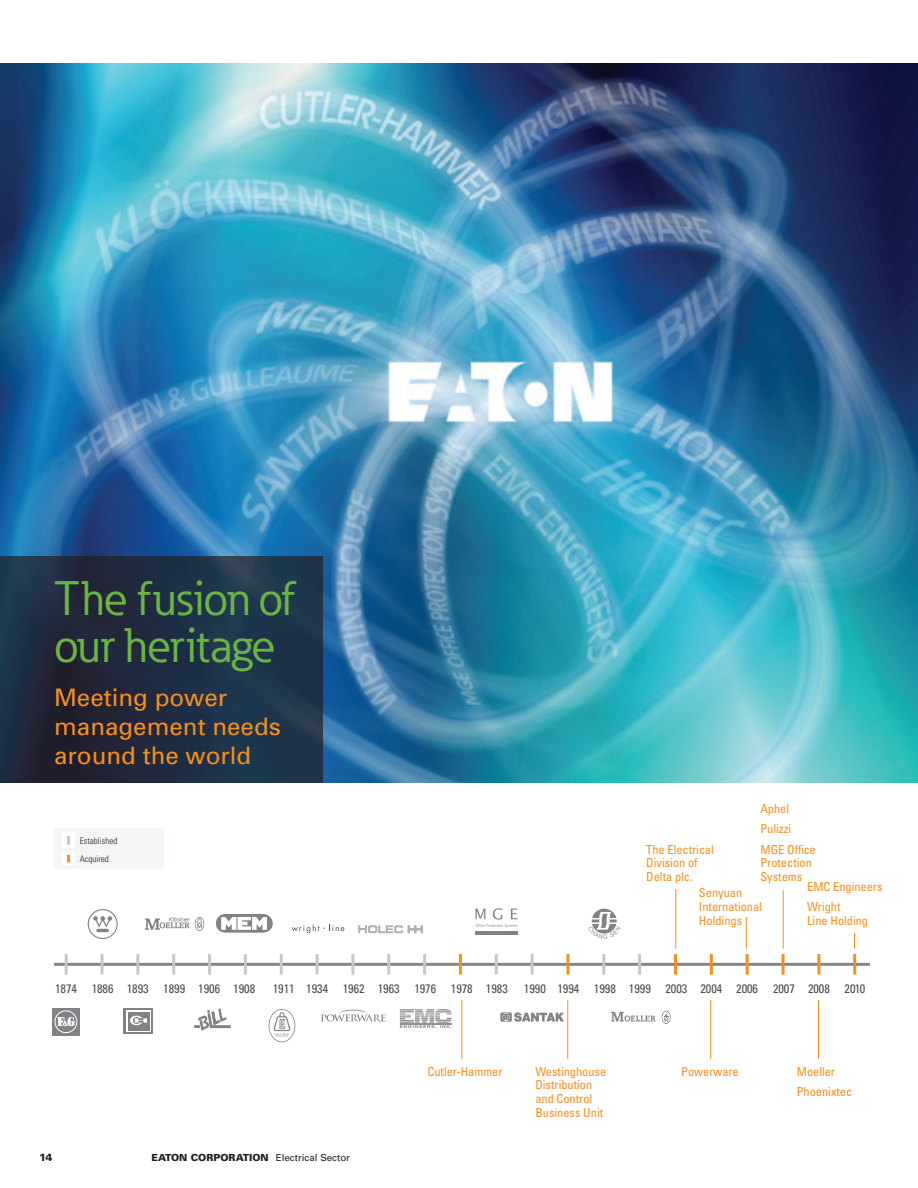
<style>
.page{position:relative;width:918px;height:1188px;background:#fff}
.page>*{position:absolute;margin:0;border:0;box-sizing:border-box;transform-origin:0 0}
.t1{font:47.85px/46.7px "Eaton";letter-spacing:-.01em;color:#6bb444}
.t2{font:24.15px/29px "Univers";color:#f68f1e}
.t3{font:condensed 12.3px/13.6px "Univers";color:#f68f1e}
.t4{font:condensed 12.3px "Univers";color:#4b4c4d}
.t5{font:900 10.5px "Univers";color:#231f20}
.t6{font:900 9.75px "Univers";color:#231f20}
.t7{font:300 condensed 9px/18px "Univers";color:#231f20}
.s1{font-weight:400}
</style>
<div class="page">
<hr style="left:54px;top:963px;width:816px;height:3px;background:#848689">
<svg style="left:88px;top:909px;width:30px;height:30px"></svg>
<div style="left:216px;top:914px;width:57px;height:19px;background:#808285;border-radius:10px"></div>
<svg style="left:221px;top:917px;width:46px;height:13px"></svg>
<svg style="left:321px;top:1010px;width:66px;height:12px"></svg>
<hr style="left:475px;top:931px;width:43px;height:4px;background:#808285">
<svg style="left:475px;top:908px;width:43px;height:20px"></svg>
<div style="left:124px;top:1008px;width:29px;height:26px;background:#808285"></div>
<svg style="left:126px;top:1010px;width:25px;height:22px"></svg>
<div style="left:128px;top:1012px;width:21px;height:18px;background:#808285"></div>
<svg style="left:130px;top:1016px;width:17px;height:9px"></svg>
<svg style="left:194px;top:1008px;width:37px;height:23px"></svg>
<svg style="left:358px;top:925px;width:65px;height:8px"></svg>
<svg style="left:500px;top:1012px;width:64px;height:10px"></svg>
<hr style="left:461px;top:1000px;width:1px;height:59px;background:#f68f1e">
<hr style="left:567px;top:1000px;width:1px;height:59px;background:#f68f1e">
<hr style="left:710px;top:1000px;width:1px;height:59px;background:#f68f1e">
<hr style="left:818px;top:1000px;width:1px;height:59px;background:#f68f1e">
<hr style="left:675px;top:889px;width:1px;height:60px;background:#f68f1e">
<hr style="left:783px;top:890px;width:1px;height:59px;background:#f68f1e">
<svg style="left:854px;top:933px;width:1px;height:16px"></svg>
<hr style="left:746px;top:917px;width:1px;height:32px;background:#f68f1e">
<hr style="left:65px;top:954px;width:3px;height:21px;background:#c6c7c9">
<hr style="left:101px;top:954px;width:3px;height:21px;background:#c6c7c9">
<hr style="left:136px;top:954px;width:3px;height:21px;background:#c6c7c9">
<hr style="left:172px;top:954px;width:3px;height:21px;background:#c6c7c9">
<hr style="left:208px;top:954px;width:3px;height:21px;background:#c6c7c9">
<hr style="left:244px;top:954px;width:3px;height:21px;background:#c6c7c9">
<hr style="left:280px;top:954px;width:3px;height:21px;background:#c6c7c9">
<hr style="left:351px;top:954px;width:3px;height:21px;background:#c6c7c9">
<hr style="left:316px;top:954px;width:3px;height:21px;background:#c6c7c9">
<hr style="left:459px;top:954px;width:3px;height:21px;background:#f68f1e">
<hr style="left:423px;top:954px;width:3px;height:21px;background:#c6c7c9">
<hr style="left:387px;top:954px;width:3px;height:21px;background:#c6c7c9">
<hr style="left:495px;top:954px;width:3px;height:21px;background:#c6c7c9">
<hr style="left:531px;top:954px;width:3px;height:21px;background:#c6c7c9">
<hr style="left:566px;top:954px;width:3px;height:21px;background:#f68f1e">
<hr style="left:602px;top:954px;width:3px;height:21px;background:#c6c7c9">
<hr style="left:638px;top:954px;width:3px;height:21px;background:#c6c7c9">
<hr style="left:674px;top:954px;width:3px;height:21px;background:#f68f1e">
<hr style="left:710px;top:954px;width:3px;height:21px;background:#f68f1e">
<hr style="left:746px;top:954px;width:3px;height:21px;background:#f68f1e">
<hr style="left:782px;top:954px;width:3px;height:21px;background:#f68f1e">
<hr style="left:817px;top:954px;width:3px;height:21px;background:#f68f1e">
<hr style="left:853px;top:954px;width:3px;height:21px;background:#f68f1e">
<svg style="left:589px;top:909px;width:32px;height:30px"></svg>
<svg style="left:269px;top:1009px;width:26px;height:33px"></svg>
<div style="left:52px;top:1008px;width:28px;height:27px;background:#808285"></div>
<svg style="left:54px;top:1010px;width:23px;height:23px"></svg>
<svg style="left:145px;top:917px;width:59px;height:14px"></svg>
<svg style="left:662px;top:1011px;width:9px;height:13px"></svg>
<svg style="left:611px;top:1012px;width:45px;height:10px"></svg>
<svg style="left:400px;top:1009px;width:51px;height:20px"></svg>
<svg style="left:292px;top:924px;width:52px;height:9px"></svg>
<div style="left:54px;top:828px;width:110px;height:41px;background:#f4f5f5"></div>
<div style="left:62px;top:833px;width:13px;height:15px;background:#fff"></div>
<div style="left:62px;top:851px;width:13px;height:14px;background:#fff"></div>
<svg style="left:67px;top:836px;width:3px;height:9px"></svg>
<svg style="left:67px;top:855px;width:3px;height:7px"></svg>
<img style="left:0;top:63px;width:918px;height:720px">
<svg style="left:0;top:556px;width:323px;height:227px;fill:#1f2f45"></svg>
<h1 class="t1" style="left:54px;top:576px;width:245px">The fusion of our heritage</h1>
<h2 class="t2" style="left:54px;top:683px;width:228px">Meeting power management needs around the world</h2>
<p class="t7" style="left:80px;top:832px;width:39px">Established<br>Acquired</p>
<p class="t3" style="left:760px;top:798px;width:57px;line-height:20.4px">Aphel<br>Pulizzi<br>MGE Office</p>
<p class="t3" style="left:760px;top:856px;width:53px">Protection<br>Systems</p>
<p class="t3" style="left:807px;top:876px;width:77px;line-height:20.4px">EMC Engineers<br>Wright</p>
<p class="t3" style="left:807px;top:913px;width:62px">Line Holding</p>
<p class="t3" style="left:646px;top:842px;width:69px">The Electrical<br>Division of<br>Delta plc.</p>
<p class="t3" style="left:699px;top:886px;width:65px">Senyuan<br>International<br>Holdings</p>
<p class="t4" style="left:55px;top:981px;width:201px">1874 1886 1893 1899 1906 1908</p>
<p class="t4" style="left:273px;top:981px;width:237px">1911 1934 1962 1963 1976 1978 1983</p>
<p class="t4" style="left:524px;top:981px;width:343px">1990 1994 1998 1999 2003 2004 2006 2007 2008 2010</p>
<p class="t5" style="left:39px;top:1151px;width:15px">14</p>
<p class="t6" style="left:152px;top:1152px;width:200px">EATON CORPORATION <span class="s1">Electrical Sector</span></p>
<p class="t3" style="left:428px;top:1064px;width:76px">Cutler-Hammer</p>
<p class="t3" style="left:535px;top:1064px;width:72px">Westinghouse<br>Distribution and Control<br>Business Unit</p>
<p class="t3" style="left:681px;top:1064px;width:59px">Powerware</p>
<p class="t3" style="left:797px;top:1061px;width:57px;line-height:20.4px">Moeller<br>Phoenixtec</p>
</div>
